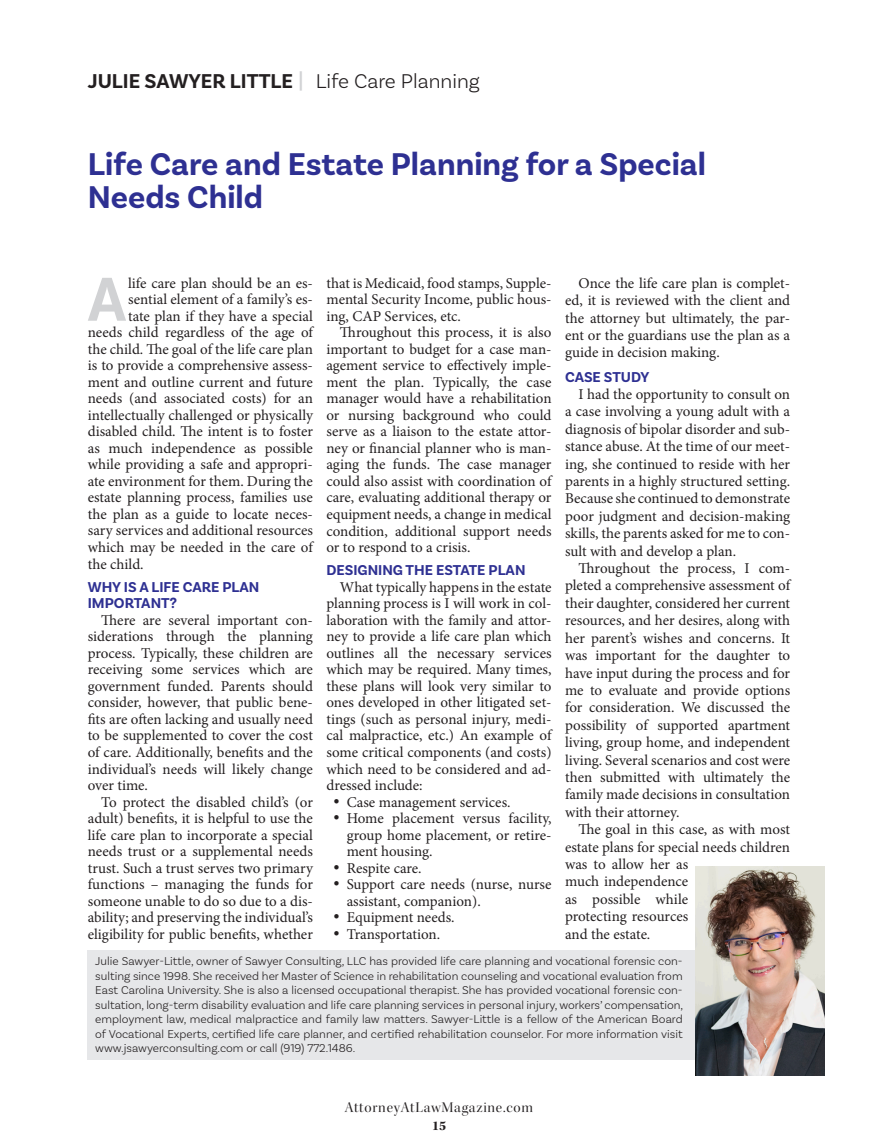
<style>
.page{position:relative;width:878px;height:1148px;background:#fff}
.page>*{position:absolute;margin:0;border:0;box-sizing:border-box;transform-origin:0 0}
.t1{font:700 64.95px "Basic Sans";color:#d1d2d4;scale:.95 1}
.t2{font:700 33px/33px "Basic Sans";color:#2e3092}
.t3{font:700 21px "Basic Sans";color:#231f20}
.t4{font:15px/16.5px "Minion Pro";color:#231f20;text-align:justify}
.t5{font:700 15px/16.5px "Basic Sans";color:#2e3092}
.t6{font:15px "Kepler Std Disp";letter-spacing:.05em;color:#231f20}
.t7{font:700 13.5px "Kepler Std";color:#231f20}
.t8{font:300 12px/14.4px "Basic Sans";color:#231f20;text-align:justify}
.s1{font-family:"Gotham";font-weight:500;color:#d1d2d4}
.s2{font-weight:300}
</style>
<div class="page">
<div style="left:88px;top:950px;width:627px;height:110px;background:#e6e7e9"></div>
<img style="left:695px;top:866px;width:129px;height:209px">
<p class="t3" style="left:88px;top:68px;width:393px">JULIE SAWYER LITTLE <span class="s1">|</span> <span class="s2">Life Care Planning</span></p>
<p class="t2" style="left:88px;top:148px;width:619px">Life Care and Estate Planning for a Special<br>Needs Child</p>
<p class="t1" style="left:88px;top:260px;width:42px">A</p>
<p class="t4" style="left:128px;top:275px;width:186px">life care plan should be an es-</p>
<p class="t4" style="left:128px;top:291px;width:186px">sential element of a family’s es-</p>
<p class="t4" style="left:128px;top:308px;width:186px">tate plan if they have a special</p>
<p class="t4" style="left:88px;top:324px;width:227px">needs child regardless of the age of</p>
<p class="t4" style="left:88px;top:341px;width:227px">the child. The goal of the life care plan</p>
<p class="t4" style="left:88px;top:357px;width:227px">is to provide a comprehensive assess-</p>
<p class="t4" style="left:88px;top:374px;width:227px">ment and outline current and future</p>
<p class="t4" style="left:88px;top:390px;width:227px">needs (and associated costs) for an</p>
<p class="t4" style="left:88px;top:407px;width:226px">intellectually challenged or physically</p>
<p class="t4" style="left:88px;top:423px;width:227px">disabled child. The intent is to foster</p>
<p class="t4" style="left:88px;top:440px;width:226px">as much independence as possible</p>
<p class="t4" style="left:88px;top:456px;width:227px">while providing a safe and appropri-</p>
<p class="t4" style="left:88px;top:473px;width:227px">ate environment for them. During the</p>
<p class="t4" style="left:88px;top:489px;width:226px">estate planning process, families use</p>
<p class="t4" style="left:88px;top:506px;width:227px">the plan as a guide to locate neces-</p>
<p class="t4" style="left:88px;top:522px;width:227px">sary services and additional resources</p>
<p class="t4" style="left:88px;top:539px;width:226px">which may be needed in the care of</p>
<p class="t4" style="left:88px;top:555px;width:57px">the child.</p>
<p class="t5" style="left:88px;top:578px;width:173px">WHY IS A LIFE CARE PLAN<br>IMPORTANT?</p>
<p class="t4" style="left:88px;top:612px;width:227px;text-indent:14px">There are several important con&shy;siderations through the planning process. Typically, these children are receiving some services which are government funded. Parents should consider, however, that public bene&shy;fits are often lacking and usually need to be supplemented to cover the cost of care. Additionally, benefits and the individual’s needs will likely change over time.</p>
<p class="t4" style="left:88px;top:793px;width:227px;text-indent:14px">To protect the disabled child’s (or adult) benefits, it is helpful to use the life care plan to incorporate a special needs trust or a supplemental needs trust. Such a trust serves two primary functions – managing the funds for someone unable to do so due to a dis&shy;ability; and preserving the individual’s eligibility for public benefits, whether</p>
<p class="t4" style="left:326px;top:275px;width:227px">that is Medicaid, food stamps, Supple&shy;mental Security Income, public hous&shy;ing, CAP Services, etc.</p>
<p class="t4" style="left:326px;top:324px;width:227px;text-indent:14px">Throughout this process, it is also important to budget for a case man&shy;agement service to effectively imple&shy;ment the plan. Typically, the case manager would have a rehabilitation or nursing background who could serve as a liaison to the estate attor&shy;ney or financial planner who is man&shy;aging the funds. The case manager could also assist with coordination of care, evaluating additional therapy or equipment needs, a change in medical condition, additional support needs or to respond to a crisis.</p>
<p class="t5" style="left:326px;top:562px;width:200px">DESIGNING THE ESTATE PLAN</p>
<p class="t4" style="left:326px;top:579px;width:227px;text-indent:14px">What typically happens in the estate planning process is I will work in col&shy;laboration with the family and attor&shy;ney to provide a life care plan which outlines all the necessary services which may be required. Many times, these plans will look very similar to ones developed in other litigated set&shy;tings (such as personal injury, medi&shy;cal malpractice, etc.) An example of some critical components (and costs) which need to be considered and ad&shy;dressed include:</p>
<p class="t4" style="left:333px;top:793px;width:179px">• Case management services.</p>
<p class="t4" style="left:346px;top:810px;width:206px;text-indent:-14px">• Home placement versus facility, group home placement, or retire&shy;ment housing.</p>
<p class="t4" style="left:333px;top:859px;width:90px">• Respite care.</p>
<p class="t4" style="left:346px;top:876px;width:206px;text-indent:-14px">• Support care needs (nurse, nurse assistant, companion).</p>
<p class="t4" style="left:333px;top:909px;width:123px">• Equipment needs.</p>
<p class="t4" style="left:333px;top:925px;width:108px">• Transportation.</p>
<p class="t4" style="left:565px;top:274px;width:227px;line-height:17.4px;text-indent:14px">Once the life care plan is complet&shy;ed, it is reviewed with the client and the attorney but ultimately, the par&shy;ent or the guardians use the plan as a guide in decision making.</p>
<p class="t5" style="left:565px;top:368px;width:86px">CASE STUDY</p>
<p class="t4" style="left:565px;top:385px;width:227px;line-height:17.4px;text-indent:14px">I had the opportunity to consult on a case involving a young adult with a diagnosis of bipolar disorder and sub&shy;stance abuse. At the time of our meet&shy;ing, she continued to reside with her parents in a highly structured setting.<br>Because she continued to demonstrate poor judgment and decision-making skills, the parents asked for me to con&shy;sult with and develop a plan.</p>
<p class="t4" style="left:565px;top:559px;width:227px;line-height:17.4px;text-indent:14px">Throughout the process, I com&shy;pleted a comprehensive assessment of their daughter, considered her current resources, and her desires, along with her parent’s wishes and concerns. It was important for the daughter to have input during the process and for me to evaluate and provide options for consideration. We discussed the possibility of supported apartment living, group home, and independent living. Several scenarios and cost were then submitted with ultimately the family made decisions in consultation with their attorney.</p>
<p class="t4" style="left:565px;top:820px;width:227px;line-height:17.4px;text-align:left;text-indent:14px">The goal in this case, as with most estate plans for special needs children was to allow her as<br>much independence<br>as possible while<br>protecting resources<br>and the estate.</p>
<p class="t8" style="left:95px;top:954px;width:589px">Julie Sawyer-Little, owner of Sawyer Consulting, LLC has provided life care planning and vocational forensic con&shy;sulting since 1998. She received her Master of Science in rehabilitation counseling and vocational evaluation from East Carolina University. She is also a licensed occupational therapist. She has provided vocational forensic con&shy;sultation, long-term disability evaluation and life care planning services in personal injury, workers’ compensation, employment law, medical malpractice and family law matters. Sawyer-Little is a fellow of the American Board of Vocational Experts, certified life care planner, and certified rehabilitation counselor. For more information visit www.jsawyerconsulting.com or call (919) 772.1486.</p>
<p class="t6" style="left:345px;top:1098px;width:190px">AttorneyAtLawMagazine.com</p>
<p class="t7" style="left:432px;top:1117px;width:15px">15</p>
</div>
